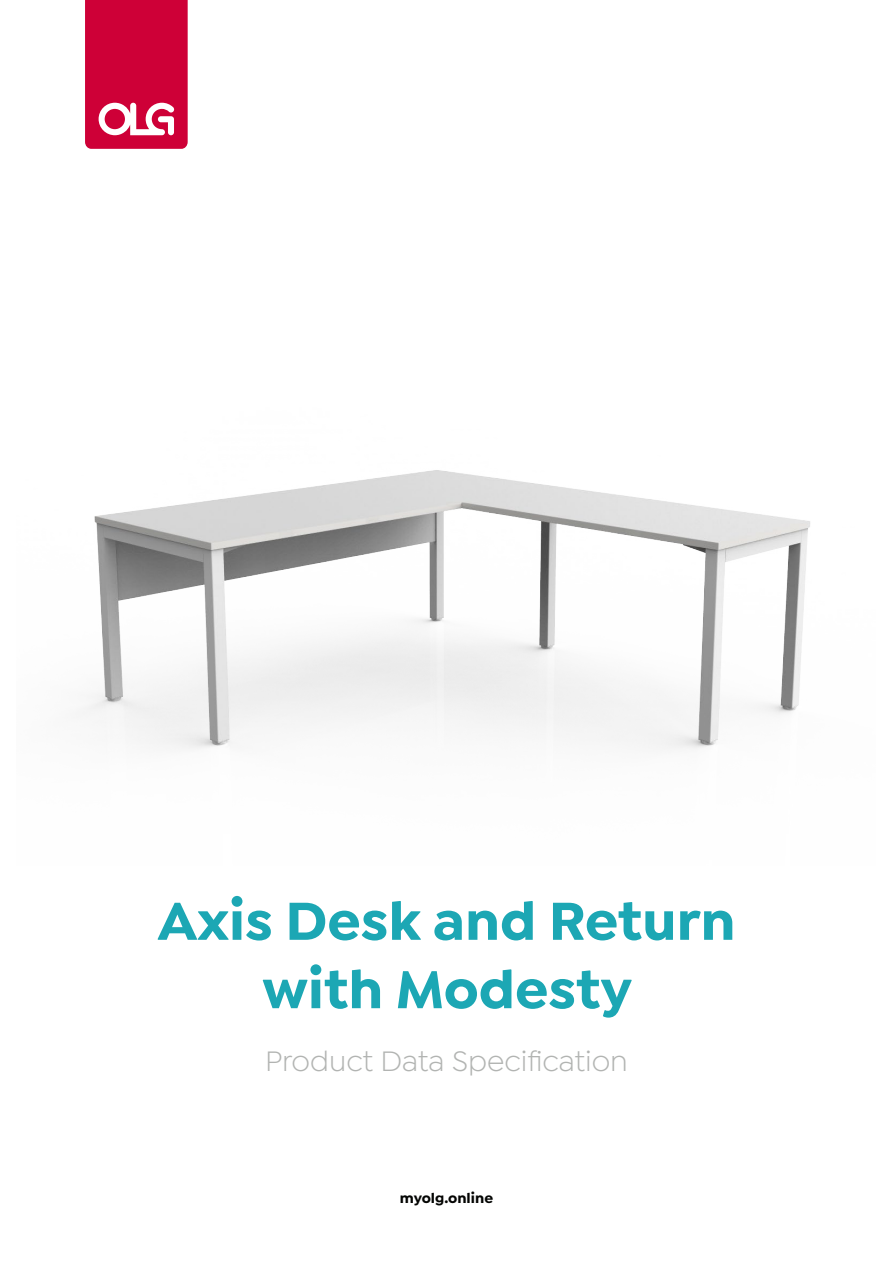
<style>
.page{position:relative;width:893px;height:1263px;background:#fff}
.page>*{position:absolute;margin:0;border:0;box-sizing:border-box;transform-origin:0 0}
.t1{font:700 57px "Isidora Sans";color:#1ca7b4}
.t2{font:30px "Isidora Sans";color:#b2b4b2}
.t3{font:700 15px "Isidora Sans";color:#040503}
</style>
<div class="page">
<svg style="left:85px;top:0;width:103px;height:149px;background:#d21749"></svg>
<img style="left:82px;top:470px;width:728px;height:280px">
<p class="t1" style="left:157px;top:886px;width:580px">Axis Desk and Return</p>
<p class="t1" style="left:262px;top:954px;width:371px">with Modesty</p>
<p class="t2" style="left:265px;top:1044px;width:364px">Product Data Specification</p>
<p class="t3" style="left:400px;top:1189px;width:95px">myolg.online</p>
</div>
